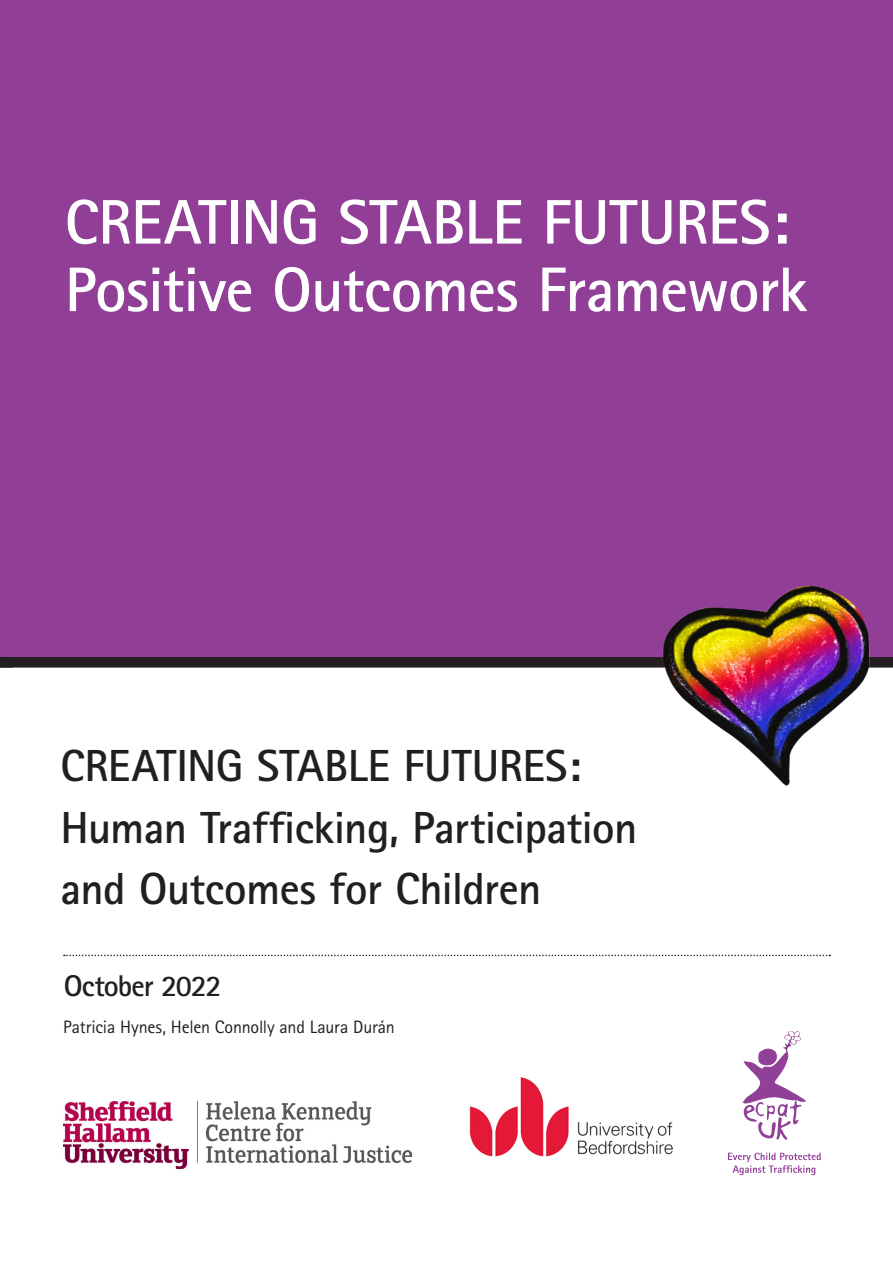
<style>
.page{position:relative;width:893px;height:1263px;background:#fff}
.page>*{position:absolute;margin:0;border:0;box-sizing:border-box;transform-origin:0 0}
.t1{font:700 63px/67.5px "Rotis Sans Serif";letter-spacing:-.015em;color:#fff}
.t2{font:700 45px/61.5px "Rotis Sans Serif";letter-spacing:-.015em;color:#231f20}
.t3{font:700 30px "Rotis Sans Serif";letter-spacing:-.035em;color:#231f20}
.t4{font:18px "Rotis Sans Serif";letter-spacing:-.01em;color:#231f20}
</style>
<div class="page">
<div style="left:0;top:0;width:893px;height:657px;background:#913e97"></div>
<div style="left:0;top:657px;width:893px;height:10px;background:#231f20"></div>
<svg style="left:743px;top:1031px;width:63px;height:109px"></svg>
<svg style="left:728px;top:1152px;width:93px;height:23px"></svg>
<svg style="left:64px;top:955px;width:766px;height:1px"></svg>
<img style="left:469px;top:1077px;width:204px;height:80px">
<img style="left:64px;top:1101px;width:348px;height:68px">
<img style="left:628px;top:586px;width:265px;height:200px">
<p class="t1" style="left:65px;top:187px;width:744px">CREATING STABLE FUTURES:<br>Positive Outcomes Framework</p>
<p class="t2" style="left:60px;top:734px;width:579px">CREATING STABLE FUTURES:<br>Human Trafficking, Participation and Outcomes for Children</p>
<p class="t3" style="left:64px;top:967px;width:159px">October 2022</p>
<p class="t4" style="left:63px;top:1016px;width:333px">Patricia Hynes, Helen Connolly and Laura Durán</p>
</div>
